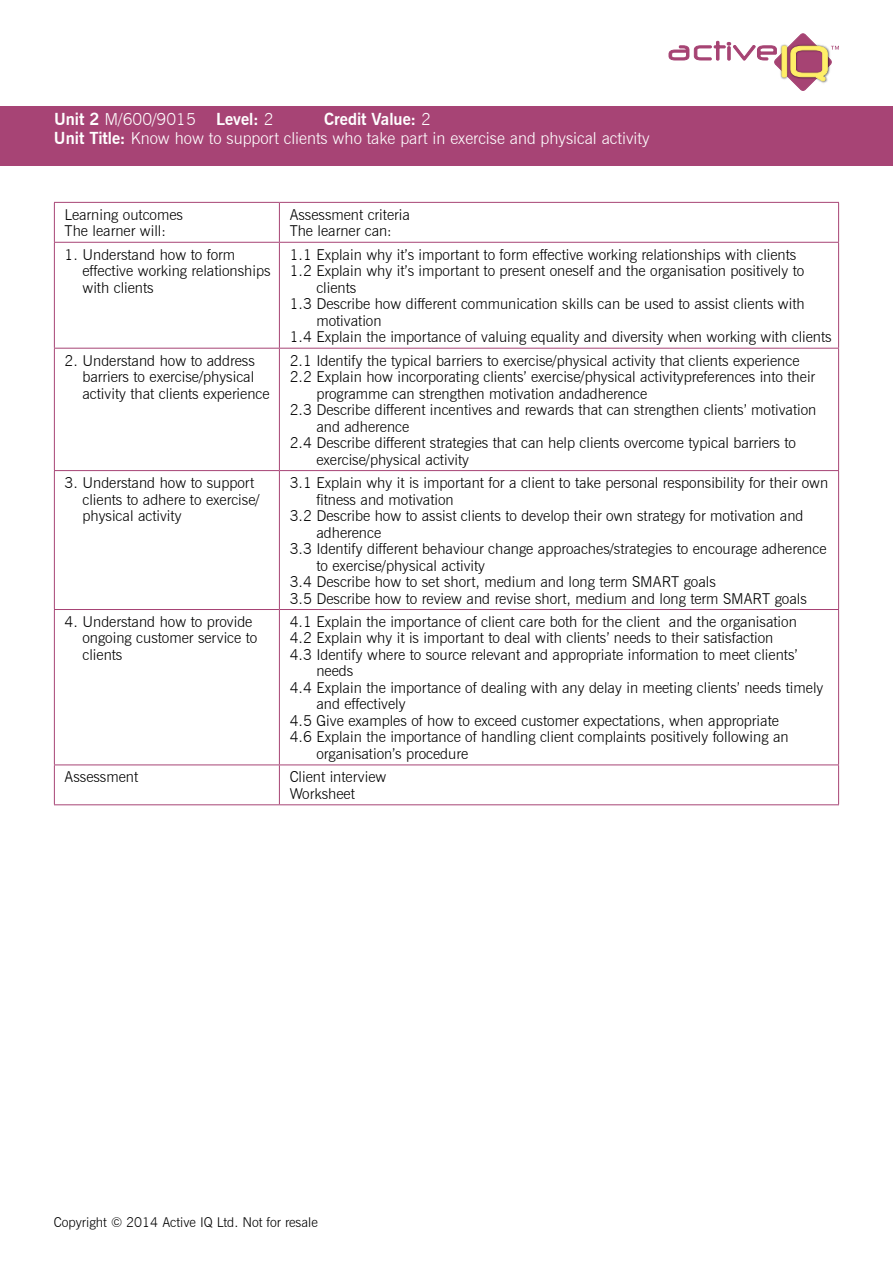
<style>
.page{position:relative;width:893px;height:1263px;background:#fff}
.page>*{position:absolute;margin:0;border:0;box-sizing:border-box;transform-origin:0 0}
.t1{font:300 16.5px/19.8px "News Gothic BT";color:#fff}
.t2{font:700 16.5px "News Gothic BT";color:#fff}
.t3{font:300 15px/16.5px "News Gothic BT";color:#000}
.t4{font:300 13.5px "News Gothic BT";color:#000}
.s1{font-weight:300}
.s2{font-weight:700}
</style>
<div class="page">
<div style="left:0;top:106px;width:893px;height:60px;background:#a74475"></div>
<svg style="left:669px;top:34px;width:170px;height:57px"></svg>
<hr style="left:54px;top:202px;width:225px;height:1px;background:#a74475">
<hr style="left:54px;top:203px;width:1px;height:39px;background:#a74475">
<hr style="left:279px;top:202px;width:560px;height:1px;background:#a74475">
<hr style="left:279px;top:203px;width:1px;height:39px;background:#a74475">
<hr style="left:838px;top:203px;width:1px;height:39px;background:#a74475">
<hr style="left:54px;top:242px;width:225px;height:1px;background:#a74475">
<hr style="left:54px;top:243px;width:1px;height:105px;background:#a74475">
<hr style="left:279px;top:242px;width:560px;height:1px;background:#a74475">
<hr style="left:279px;top:243px;width:1px;height:105px;background:#a74475">
<hr style="left:838px;top:243px;width:1px;height:105px;background:#a74475">
<hr style="left:54px;top:348px;width:225px;height:1px;background:#a74475">
<hr style="left:54px;top:349px;width:1px;height:121px;background:#a74475">
<hr style="left:279px;top:348px;width:560px;height:1px;background:#a74475">
<hr style="left:279px;top:349px;width:1px;height:121px;background:#a74475">
<hr style="left:838px;top:349px;width:1px;height:121px;background:#a74475">
<hr style="left:54px;top:470px;width:225px;height:1px;background:#a74475">
<hr style="left:54px;top:471px;width:1px;height:138px;background:#a74475">
<hr style="left:279px;top:470px;width:560px;height:1px;background:#a74475">
<hr style="left:279px;top:471px;width:1px;height:138px;background:#a74475">
<hr style="left:838px;top:471px;width:1px;height:138px;background:#a74475">
<hr style="left:54px;top:609px;width:225px;height:1px;background:#a74475">
<hr style="left:54px;top:610px;width:1px;height:154px;background:#a74475">
<hr style="left:279px;top:609px;width:560px;height:1px;background:#a74475">
<hr style="left:279px;top:610px;width:1px;height:154px;background:#a74475">
<hr style="left:838px;top:610px;width:1px;height:154px;background:#a74475">
<hr style="left:54px;top:764px;width:225px;height:1px;background:#a74475">
<hr style="left:54px;top:765px;width:1px;height:39px;background:#a74475">
<hr style="left:279px;top:764px;width:560px;height:1px;background:#a74475">
<hr style="left:279px;top:765px;width:1px;height:39px;background:#a74475">
<hr style="left:838px;top:765px;width:1px;height:39px;background:#a74475">
<hr style="left:54px;top:804px;width:225px;height:1px;background:#a74475">
<hr style="left:279px;top:804px;width:560px;height:1px;background:#a74475">
<p class="t2" style="left:54px;top:109px;width:221px">Unit 2 <span class="s1">M/600/9015</span> Level: <span class="s1">2</span></p>
<p class="t1" style="left:54px;top:109px;width:597px;text-indent:270px"><span class="s2">Credit Value:</span> 2<br><span class="s2">Unit Title:</span> Know how to support clients who take part in exercise and physical activity</p>
<p class="t3" style="left:65px;top:206px;width:120px">Learning outcomes<br>The learner will:</p>
<p class="t3" style="left:290px;top:206px;width:122px">Assessment criteria<br>The learner can:</p>
<p class="t3" style="left:82px;top:246px;width:190px;text-indent:-18px">1. Understand how to form effective working relationships with clients</p>
<p class="t3" style="left:290px;top:246px;width:508px">1.1 Explain why it’s important to form effective working relationships with clients</p>
<p class="t3" style="left:290px;top:262px;width:516px">1.2 Explain why it’s important to present oneself and the organisation positively to</p>
<p class="t3" style="left:316px;top:279px;width:41px">clients</p>
<p class="t3" style="left:290px;top:295px;width:517px">1.3 Describe how different communication skills can be used to assist clients with</p>
<p class="t3" style="left:316px;top:312px;width:67px">motivation</p>
<p class="t3" style="left:290px;top:328px;width:544px">1.4 Explain the importance of valuing equality and diversity when working with clients</p>
<p class="t3" style="left:82px;top:352px;width:189px;text-indent:-18px">2. Understand how to address barriers to exercise/physical activity that clients experience</p>
<p class="t3" style="left:290px;top:352px;width:511px">2.1 Identify the typical barriers to exercise/physical activity that clients experience</p>
<p class="t3" style="left:290px;top:368px;width:527px">2.2 Explain how incorporating clients’ exercise/physical activitypreferences into their</p>
<p class="t3" style="left:316px;top:385px;width:332px">programme can strengthen motivation andadherence</p>
<p class="t3" style="left:290px;top:401px;width:528px">2.3 Describe different incentives and rewards that can strengthen clients’ motivation</p>
<p class="t3" style="left:316px;top:418px;width:94px">and adherence</p>
<p class="t3" style="left:290px;top:434px;width:508px">2.4 Describe different strategies that can help clients overcome typical barriers to</p>
<p class="t3" style="left:316px;top:451px;width:154px">exercise/physical activity</p>
<p class="t3" style="left:82px;top:474px;width:179px;text-indent:-18px">3. Understand how to support clients to adhere to exercise/ physical activity</p>
<p class="t3" style="left:290px;top:474px;width:540px">3.1 Explain why it is important for a client to take personal responsibility for their own</p>
<p class="t3" style="left:316px;top:491px;width:139px">fitness and motivation</p>
<p class="t3" style="left:290px;top:507px;width:515px">3.2 Describe how to assist clients to develop their own strategy for motivation and</p>
<p class="t3" style="left:316px;top:524px;width:66px">adherence</p>
<p class="t3" style="left:290px;top:540px;width:538px">3.3 Identify different behaviour change approaches/strategies to encourage adherence</p>
<p class="t3" style="left:316px;top:557px;width:170px">to exercise/physical activity</p>
<p class="t3" style="left:290px;top:573px;width:428px">3.4 Describe how to set short, medium and long term SMART goals</p>
<p class="t3" style="left:290px;top:590px;width:519px">3.5 Describe how to review and revise short, medium and long term SMART goals</p>
<p class="t3" style="left:82px;top:613px;width:176px;text-indent:-18px">4. Understand how to provide ongoing customer service to clients</p>
<p class="t3" style="left:290px;top:613px;width:509px">4.1 Explain the importance of client care both for the client and the organisation</p>
<p class="t3" style="left:290px;top:630px;width:485px">4.2 Explain why it is important to deal with clients’ needs to their satisfaction</p>
<p class="t3" style="left:290px;top:646px;width:509px">4.3 Identify where to source relevant and appropriate information to meet clients’</p>
<p class="t3" style="left:316px;top:663px;width:38px">needs</p>
<p class="t3" style="left:290px;top:679px;width:535px">4.4 Explain the importance of dealing with any delay in meeting clients’ needs timely</p>
<p class="t3" style="left:316px;top:696px;width:91px">and effectively</p>
<p class="t3" style="left:290px;top:712px;width:491px">4.5 Give examples of how to exceed customer expectations, when appropriate</p>
<p class="t3" style="left:290px;top:729px;width:500px">4.6 Explain the importance of handling client complaints positively following an</p>
<p class="t3" style="left:316px;top:745px;width:153px">organisation’s procedure</p>
<p class="t3" style="left:65px;top:769px;width:75px">Assessment</p>
<p class="t3" style="left:290px;top:769px;width:98px">Client interview<br>Worksheet</p>
<p class="t4" style="left:54px;top:1214px;width:265px">Copyright © 2014 Active IQ Ltd. Not for resale</p>
</div>
